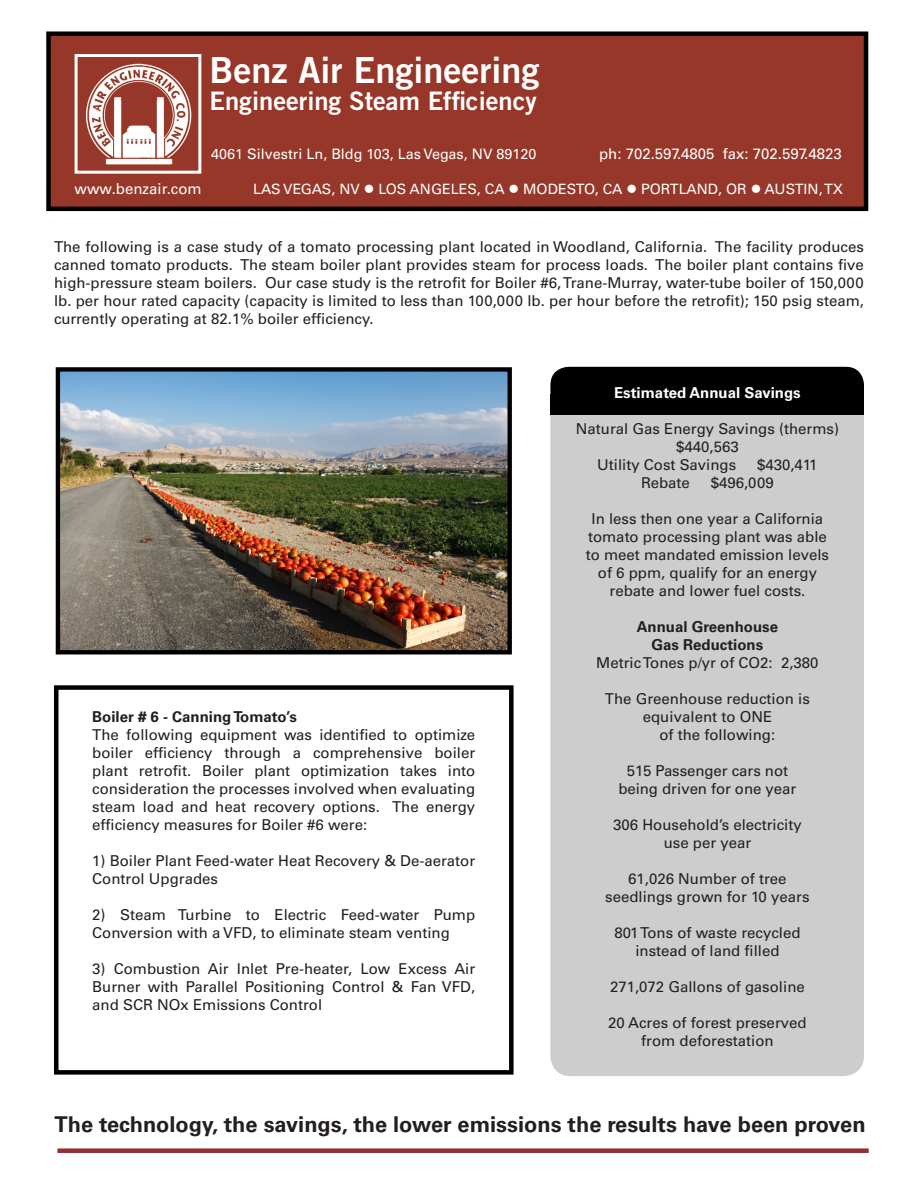
<style>
.page{position:relative;width:918px;height:1188px;background:#fff}
.page>*{position:absolute;margin:0;border:0;box-sizing:border-box;transform-origin:0 0}
.t1{font:36px "Trade Gothic Bold Two";color:#fff}
.t2{font:25.5px "Trade Gothic Bold Two";color:#fff}
.t3{font:700 21.75px "Univers";color:#231f20}
.t4{font:15px/18px "Univers";color:#231f20;text-align:justify}
.t5{font:700 15px "Univers";color:#231f20}
.t6{font:15px "Univers";color:#fff}
.t7{font:700 15px "Univers";color:#fff}
.t8{font:14.4px "Univers";color:#fff}
.t9{font:14.25px "Univers";color:#fff}
</style>
<div class="page">
<div style="left:553px;top:369px;width:309px;height:705px;background:#cdcdcd;border-radius:18px"></div>
<div style="left:550px;top:367px;width:314px;height:709px;border:4px solid #000;border-radius:18px"></div>
<div style="left:46px;top:31px;width:822px;height:180px;background:#973729;border:4px solid #000"></div>
<div style="left:75px;top:54px;width:126px;height:120px;border:3px solid #fff"></div>
<div style="left:54px;top:685px;width:460px;height:390px;border:4px solid #000"></div>
<img style="left:85px;top:58px;width:113px;height:111px">
<img style="left:61px;top:372px;width:446px;height:277px">
<div style="left:56px;top:367px;width:456px;height:287px;border:4px solid #000"></div>
<div style="left:57px;top:1148px;width:812px;height:5px;background:#972d33"></div>
<div style="left:550px;top:367px;width:314px;height:46px;background:#000;border-radius:18px"></div>
<div style="left:550px;top:394px;width:314px;height:20px;background:#000"></div>
<p class="t1" style="left:210px;top:48px;width:332px">Benz Air Engineering</p>
<p class="t2" style="left:210px;top:85px;width:329px">Engineering Steam Efficiency</p>
<p class="t8" style="left:211px;top:145px;width:327px">4061 Silvestri Ln, Bldg 103, Las Vegas, NV 89120</p>
<p class="t6" style="left:599px;top:145px;width:244px">ph: 702.597.4805 fax: 702.597.4823</p>
<p class="t6" style="left:75px;top:180px;width:129px">www.benzair.com</p>
<p class="t9" style="left:253px;top:181px;width:591px">LAS VEGAS, NV ● LOS ANGELES, CA ● MODESTO, CA ● PORTLAND, OR ● AUSTIN, TX</p>
<p class="t4" style="left:54px;top:238px;width:812px">The following is a case study of a tomato processing plant located in Woodland, California. The facility produces canned tomato products. The steam boiler plant provides steam for process loads. The boiler plant contains five high-pressure steam boilers. Our case study is the retrofit for Boiler #6, Trane-Murray, water-tube boiler of 150,000 lb. per hour rated capacity (capacity is limited to less than 100,000 lb. per hour before the retrofit); 150 psig steam, currently operating at 82.1% boiler efficiency.</p>
<p class="t5" style="left:92px;top:708px;width:206px">Boiler # 6 - Canning Tomato’s</p>
<p class="t4" style="left:92px;top:726px;width:385px">The following equipment was identified to optimize boiler efficiency through a comprehensive boiler plant retrofit. Boiler plant optimization takes into consideration the processes involved when evaluating steam load and heat recovery options. The energy efficiency measures for Boiler #6 were:</p>
<p class="t4" style="left:92px;top:852px;width:385px">1) Boiler Plant Feed-water Heat Recovery &amp; De-aerator<br>Control Upgrades</p>
<p class="t4" style="left:92px;top:906px;width:385px">2) Steam Turbine to Electric Feed-water Pump<br>Conversion with a VFD, to eliminate steam venting</p>
<p class="t4" style="left:92px;top:960px;width:385px">3) Combustion Air Inlet Pre-heater, Low Excess Air Burner with Parallel Positioning Control &amp; Fan VFD, and SCR NOx Emissions Control</p>
<p class="t7" style="left:614px;top:384px;width:188px">Estimated Annual Savings</p>
<p class="t4" style="left:576px;top:419px;width:265px;text-align:center">Natural Gas Energy Savings (therms) $440,563</p>
<p class="t4" style="left:597px;top:455px;width:140px">Utility Cost Savings</p>
<p class="t4" style="left:757px;top:455px;width:62px">$430,411</p>
<p class="t4" style="left:641px;top:473px;width:50px">Rebate</p>
<p class="t4" style="left:711px;top:473px;width:65px">$496,009</p>
<p class="t4" style="left:592px;top:509px;width:233px">In less then one year a California</p>
<p class="t4" style="left:588px;top:527px;width:240px">tomato processing plant was able</p>
<p class="t4" style="left:586px;top:545px;width:245px">to meet mandated emission levels</p>
<p class="t4" style="left:598px;top:563px;width:221px">of 6 ppm, qualify for an energy</p>
<p class="t4" style="left:610px;top:581px;width:197px">rebate and lower fuel costs.</p>
<p class="t5" style="left:637px;top:618px;width:143px">Annual Greenhouse</p>
<p class="t5" style="left:652px;top:636px;width:113px">Gas Reductions</p>
<p class="t4" style="left:596px;top:653px;width:224px">Metric Tones p/yr of CO2: 2,380</p>
<p class="t4" style="left:605px;top:689px;width:207px">The Greenhouse reduction is</p>
<p class="t4" style="left:643px;top:707px;width:131px">equivalent to ONE</p>
<p class="t4" style="left:659px;top:725px;width:117px">of the following:</p>
<p class="t4" style="left:627px;top:761px;width:163px">515 Passenger cars not</p>
<p class="t4" style="left:618px;top:779px;width:180px">being driven for one year</p>
<p class="t4" style="left:613px;top:815px;width:190px">306 Household’s electricity</p>
<p class="t4" style="left:664px;top:833px;width:89px">use per year</p>
<p class="t4" style="left:628px;top:869px;width:160px">61,026 Number of tree</p>
<p class="t4" style="left:605px;top:887px;width:206px">seedlings grown for 10 years</p>
<p class="t4" style="left:614px;top:923px;width:188px">801 Tons of waste recycled</p>
<p class="t4" style="left:635px;top:941px;width:146px">instead of land filled</p>
<p class="t4" style="left:610px;top:977px;width:196px">271,072 Gallons of gasoline</p>
<p class="t4" style="left:608px;top:1013px;width:200px">20 Acres of forest preserved</p>
<p class="t4" style="left:641px;top:1031px;width:134px">from deforestation</p>
<p class="t3" style="left:54px;top:1111px;width:813px">The technology, the savings, the lower emissions the results have been proven</p>
</div>
